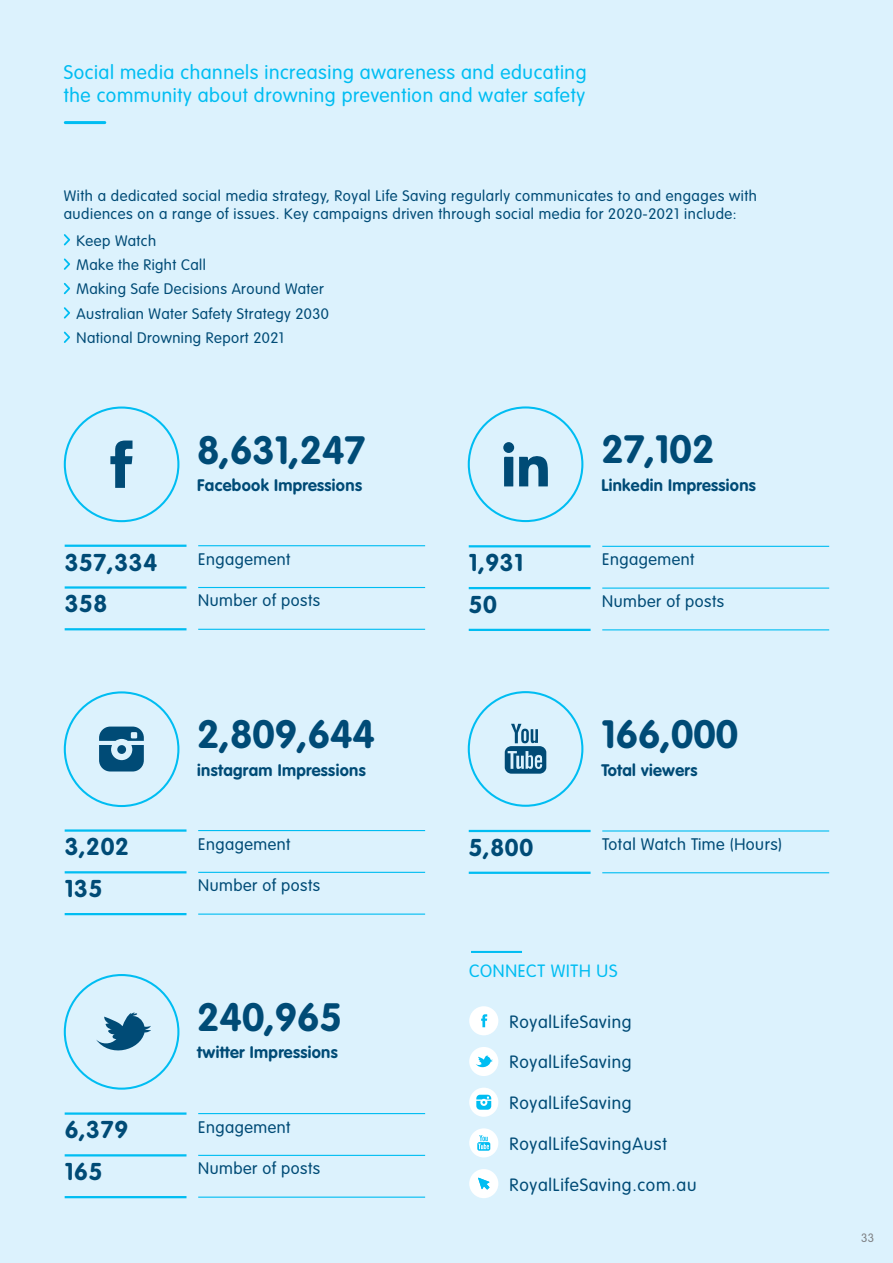
<style>
.page{position:relative;width:893px;height:1263px;background:#dcf2fd}
.page>*{position:absolute;margin:0;border:0;box-sizing:border-box;transform-origin:0 0}
.t1{font:700 39px "VAG Rounded";color:#004b76}
.t2{font:700 24px "VAG Rounded";letter-spacing:.03em;color:#004b76}
.t3{font:300 19.5px/22.5px "VAG Rounded";letter-spacing:.03em;color:#00bdf2}
.t4{font:300 17.55px "VAG Rounded";letter-spacing:.04em;color:#004b76}
.t5{font:300 17.55px "VAG Rounded";letter-spacing:.04em;color:#00bdf2}
.t6{font:300 16.5px "VAG Rounded";letter-spacing:.03em;color:#004b76}
.t7{font:700 16.5px "VAG Rounded";letter-spacing:.02em;color:#004b76}
.t8{font:300 15px/24.5px "VAG Rounded";letter-spacing:.035em;color:#004b76}
.t9{font:300 12px "VAG Rounded";color:#808285}
</style>
<div class="page">
<div style="left:468px;top:406px;width:115px;height:116px;border:2px solid #00bdf2;border-radius:50%"></div>
<svg style="left:63px;top:234px;width:7px;height:12px"></svg>
<svg style="left:63px;top:258px;width:7px;height:12px"></svg>
<svg style="left:63px;top:282px;width:7px;height:13px"></svg>
<svg style="left:63px;top:307px;width:7px;height:12px"></svg>
<svg style="left:63px;top:331px;width:7px;height:12px"></svg>
<hr style="left:65px;top:545px;width:121px;height:2px;background:#00bdf2">
<hr style="left:65px;top:586px;width:121px;height:3px;background:#00bdf2">
<hr style="left:65px;top:628px;width:121px;height:2px;background:#00bdf2">
<hr style="left:198px;top:545px;width:227px;height:1px;background:#00bdf2">
<hr style="left:198px;top:587px;width:227px;height:1px;background:#00bdf2">
<hr style="left:198px;top:629px;width:227px;height:1px;background:#00bdf2">
<hr style="left:65px;top:829px;width:121px;height:3px;background:#00bdf2">
<hr style="left:65px;top:871px;width:121px;height:2px;background:#00bdf2">
<hr style="left:65px;top:913px;width:121px;height:2px;background:#00bdf2">
<hr style="left:198px;top:830px;width:227px;height:1px;background:#00bdf2">
<hr style="left:198px;top:872px;width:227px;height:1px;background:#00bdf2">
<hr style="left:198px;top:913px;width:227px;height:2px;background:#00bdf2">
<hr style="left:65px;top:1112px;width:121px;height:3px;background:#00bdf2">
<hr style="left:65px;top:1154px;width:121px;height:2px;background:#00bdf2">
<hr style="left:65px;top:1196px;width:121px;height:2px;background:#00bdf2">
<hr style="left:198px;top:1113px;width:227px;height:1px;background:#00bdf2">
<hr style="left:198px;top:1155px;width:227px;height:1px;background:#00bdf2">
<hr style="left:198px;top:1196px;width:227px;height:2px;background:#00bdf2">
<hr style="left:469px;top:545px;width:122px;height:2px;background:#00bdf2">
<hr style="left:469px;top:587px;width:122px;height:2px;background:#00bdf2">
<hr style="left:469px;top:629px;width:122px;height:2px;background:#00bdf2">
<hr style="left:602px;top:546px;width:227px;height:1px;background:#00bdf2">
<hr style="left:602px;top:587px;width:227px;height:2px;background:#00bdf2">
<hr style="left:602px;top:629px;width:227px;height:1px;background:#00bdf2">
<hr style="left:469px;top:830px;width:122px;height:2px;background:#00bdf2">
<hr style="left:469px;top:872px;width:122px;height:2px;background:#00bdf2">
<hr style="left:602px;top:830px;width:227px;height:1px;background:#00bdf2">
<hr style="left:602px;top:872px;width:227px;height:1px;background:#00bdf2">
<svg style="left:96px;top:1012px;width:55px;height:39px"></svg>
<svg style="left:505px;top:724px;width:41px;height:50px"></svg>
<svg style="left:110px;top:440px;width:22px;height:48px"></svg>
<svg style="left:99px;top:726px;width:45px;height:45px"></svg>
<hr style="left:65px;top:121px;width:40px;height:3px;background:#00bdf2">
<div style="left:64px;top:406px;width:115px;height:116px;border:2px solid #00bdf2;border-radius:50%"></div>
<div style="left:64px;top:691px;width:115px;height:116px;border:2px solid #00bdf2;border-radius:50%"></div>
<div style="left:64px;top:974px;width:115px;height:116px;border:2px solid #00bdf2;border-radius:50%"></div>
<div style="left:468px;top:691px;width:115px;height:116px;border:2px solid #00bdf2;border-radius:50%"></div>
<svg style="left:519px;top:456px;width:29px;height:30px"></svg>
<svg style="left:504px;top:457px;width:9px;height:29px"></svg>
<div style="left:503px;top:442px;width:11px;height:11px;background:#004b76;border-radius:50%"></div>
<div style="left:469px;top:1128px;width:29px;height:29px;background:#fff;border-radius:50%"></div>
<svg style="left:477px;top:1135px;width:13px;height:16px"></svg>
<div style="left:469px;top:1006px;width:29px;height:29px;background:#fff;border-radius:50%"></div>
<svg style="left:481px;top:1014px;width:6px;height:13px"></svg>
<div style="left:469px;top:1047px;width:29px;height:29px;background:#fff;border-radius:50%"></div>
<svg style="left:476px;top:1055px;width:17px;height:13px"></svg>
<div style="left:469px;top:1169px;width:29px;height:29px;background:#fff;border-radius:50%"></div>
<svg style="left:478px;top:1178px;width:11px;height:11px"></svg>
<hr style="left:471px;top:951px;width:51px;height:2px;background:#00bdf2">
<div style="left:469px;top:1088px;width:29px;height:29px;background:#fff;border-radius:50%"></div>
<svg style="left:476px;top:1095px;width:15px;height:15px"></svg>
<h3 class="t3" style="left:64px;top:61px;width:524px">Social media channels increasing awareness and educating the community about drowning prevention and water safety</h3>
<p class="t8" style="left:64px;top:187px;width:695px;line-height:18px">With a dedicated social media strategy, Royal Life Saving regularly communicates to and engages with audiences on a range of issues. Key campaigns driven through social media for 2020-2021 include:</p>
<p class="t8" style="left:77px;top:228px;width:254px">Keep Watch<br>Make the Right Call<br>Making Safe Decisions Around Water<br>Australian Water Safety Strategy 2030<br>National Drowning Report 2021</p>
<h1 class="t1" style="left:197px;top:427px;width:170px">8,631,247</h1>
<p class="t7" style="left:197px;top:475px;width:166px">Facebook Impressions</p>
<h2 class="t2" style="left:65px;top:548px;width:94px">357,334</h2>
<p class="t6" style="left:198px;top:549px;width:94px">Engagement</p>
<h2 class="t2" style="left:65px;top:590px;width:44px">358</h2>
<p class="t6" style="left:198px;top:591px;width:123px">Number of posts</p>
<h1 class="t1" style="left:197px;top:712px;width:179px">2,809,644</h1>
<p class="t7" style="left:197px;top:760px;width:170px">instagram Impressions</p>
<h2 class="t2" style="left:65px;top:833px;width:66px">3,202</h2>
<p class="t6" style="left:198px;top:834px;width:94px">Engagement</p>
<h2 class="t2" style="left:65px;top:874px;width:39px">135</h2>
<p class="t6" style="left:198px;top:876px;width:123px">Number of posts</p>
<h1 class="t1" style="left:197px;top:994px;width:146px">240,965</h1>
<p class="t7" style="left:197px;top:1043px;width:142px">twitter Impressions</p>
<h2 class="t2" style="left:65px;top:1116px;width:65px">6,379</h2>
<p class="t6" style="left:198px;top:1117px;width:94px">Engagement</p>
<h2 class="t2" style="left:65px;top:1157px;width:39px">165</h2>
<p class="t6" style="left:198px;top:1159px;width:123px">Number of posts</p>
<h1 class="t1" style="left:601px;top:427px;width:115px">27,102</h1>
<p class="t7" style="left:601px;top:475px;width:156px">Linkedin Impressions</p>
<h2 class="t2" style="left:469px;top:548px;width:56px">1,931</h2>
<p class="t6" style="left:602px;top:550px;width:94px">Engagement</p>
<h2 class="t2" style="left:469px;top:590px;width:30px">50</h2>
<p class="t6" style="left:602px;top:592px;width:123px">Number of posts</p>
<h1 class="t1" style="left:601px;top:711px;width:138px">166,000</h1>
<p class="t7" style="left:601px;top:760px;width:98px">Total viewers</p>
<h2 class="t2" style="left:469px;top:833px;width:66px">5,800</h2>
<p class="t6" style="left:602px;top:835px;width:181px">Total Watch Time (Hours)</p>
<p class="t5" style="left:469px;top:961px;width:150px">CONNECT WITH US</p>
<p class="t4" style="left:510px;top:1011px;width:124px">RoyalLifeSaving</p>
<p class="t4" style="left:510px;top:1052px;width:124px">RoyalLifeSaving</p>
<p class="t4" style="left:510px;top:1093px;width:124px">RoyalLifeSaving</p>
<p class="t4" style="left:510px;top:1133px;width:159px">RoyalLifeSavingAust</p>
<p class="t4" style="left:510px;top:1174px;width:188px">RoyalLifeSaving.com.au</p>
<p class="t9" style="left:861px;top:1231px;width:14px">33</p>
</div>
